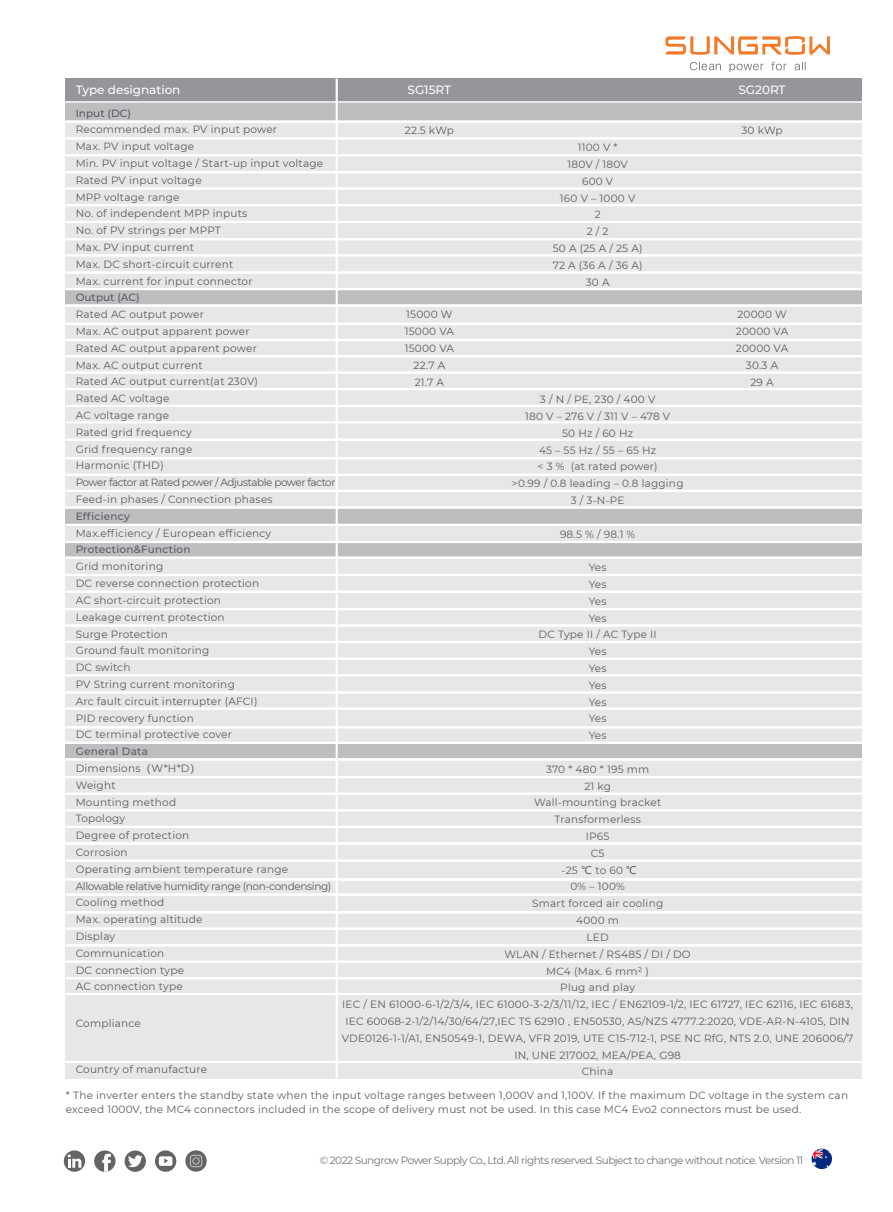
<style>
.page{position:relative;width:893px;height:1212px;background:#fff}
.page>*{position:absolute;margin:0;border:0;box-sizing:border-box;transform-origin:0 0}
.t1{font:500 12px "Montserrat";color:#fff}
.t2{font:10.5px/16.8px "Montserrat";letter-spacing:.02em;color:#5b5b5e}
.t3{font:10.5px/16.8px "Montserrat";letter-spacing:.02em;color:#5d5c5e;text-align:center}
.t4{font:10.5px "Montserrat";letter-spacing:-.05em;color:#6f7073}
.t5{font:500 10.5px "Montserrat";letter-spacing:.02em;color:#5b5b5e}
.t6{font:500 10.5px "Montserrat";color:#5b5b5e}
.s1{font-weight:500}
.s2{font-family:"Microsoft Ya Hei"}
</style>
<div class="page">
<svg style="left:665px;top:36px;width:165px;height:19px"></svg>
<svg style="left:690px;top:62px;width:31px;height:8px"></svg>
<svg style="left:729px;top:64px;width:34px;height:8px"></svg>
<svg style="left:795px;top:62px;width:11px;height:8px"></svg>
<svg style="left:771px;top:62px;width:15px;height:8px"></svg>
<div style="left:125px;top:1150px;width:21px;height:22px;background:#666363;border-radius:50%"></div>
<svg style="left:128px;top:1155px;width:15px;height:12px"></svg>
<svg style="left:64px;top:1150px;width:21px;height:22px"></svg>
<svg style="left:68px;top:1154px;width:13px;height:14px"></svg>
<svg style="left:155px;top:1150px;width:21px;height:22px"></svg>
<svg style="left:159px;top:1156px;width:13px;height:10px"></svg>
<svg style="left:94px;top:1150px;width:22px;height:22px"></svg>
<svg style="left:102px;top:1154px;width:9px;height:17px"></svg>
<svg style="left:185px;top:1150px;width:22px;height:21px"></svg>
<svg style="left:190px;top:1155px;width:12px;height:12px"></svg>
<svg style="left:811px;top:1149px;width:21px;height:20px"></svg>
<svg style="left:811px;top:1149px;width:20px;height:18px"></svg>
<div style="left:65px;top:79px;width:797px;height:1000px;background:#e6e7e8"></div>
<div style="left:65px;top:541px;width:797px;height:18px;background:#bcbec0"></div>
<div style="left:65px;top:507px;width:797px;height:18px;background:#bcbec0"></div>
<div style="left:65px;top:742px;width:797px;height:18px;background:#bcbec0"></div>
<div style="left:65px;top:288px;width:797px;height:18px;background:#bcbec0"></div>
<hr style="left:65px;top:961px;width:798px;height:2px;background:#fff">
<hr style="left:66px;top:977px;width:797px;height:2px;background:#fff">
<hr style="left:65px;top:993px;width:798px;height:2px;background:#fff">
<div style="left:65px;top:79px;width:797px;height:22px;background:#949699"></div>
<div style="left:65px;top:103px;width:797px;height:18px;background:#bcbec0"></div>
<hr style="left:336px;top:79px;width:2px;height:1001px;background:#fff">
<hr style="left:66px;top:860px;width:797px;height:2px;background:#fff">
<hr style="left:65px;top:878px;width:798px;height:2px;background:#fff">
<hr style="left:65px;top:911px;width:797px;height:2px;background:#fff">
<hr style="left:66px;top:928px;width:797px;height:2px;background:#fff">
<hr style="left:66px;top:944px;width:797px;height:2px;background:#fff">
<hr style="left:66px;top:894px;width:797px;height:2px;background:#fff">
<hr style="left:65px;top:121px;width:798px;height:2px;background:#fff">
<hr style="left:65px;top:137px;width:798px;height:2px;background:#fff">
<hr style="left:65px;top:154px;width:798px;height:2px;background:#fff">
<hr style="left:65px;top:171px;width:798px;height:2px;background:#fff">
<hr style="left:65px;top:188px;width:798px;height:2px;background:#fff">
<hr style="left:65px;top:204px;width:798px;height:2px;background:#fff">
<hr style="left:65px;top:221px;width:798px;height:2px;background:#fff">
<hr style="left:65px;top:238px;width:798px;height:2px;background:#fff">
<hr style="left:65px;top:254px;width:798px;height:2px;background:#fff">
<hr style="left:65px;top:271px;width:798px;height:3px;background:#fff">
<hr style="left:65px;top:288px;width:798px;height:2px;background:#fff">
<hr style="left:65px;top:304px;width:798px;height:3px;background:#fff">
<hr style="left:65px;top:323px;width:798px;height:2px;background:#fff">
<hr style="left:65px;top:339px;width:798px;height:2px;background:#fff">
<hr style="left:65px;top:355px;width:798px;height:2px;background:#fff">
<hr style="left:66px;top:405px;width:797px;height:2px;background:#fff">
<hr style="left:65px;top:371px;width:798px;height:3px;background:#fff">
<hr style="left:66px;top:421px;width:797px;height:2px;background:#fff">
<hr style="left:65px;top:388px;width:798px;height:2px;background:#fff">
<hr style="left:65px;top:439px;width:798px;height:2px;background:#fff">
<hr style="left:65px;top:457px;width:797px;height:2px;background:#fff">
<hr style="left:65px;top:506px;width:798px;height:3px;background:#fff">
<hr style="left:65px;top:474px;width:798px;height:2px;background:#fff">
<hr style="left:65px;top:490px;width:798px;height:2px;background:#fff">
<hr style="left:65px;top:524px;width:798px;height:2px;background:#fff">
<hr style="left:65px;top:541px;width:798px;height:2px;background:#fff">
<hr style="left:65px;top:557px;width:798px;height:2px;background:#fff">
<hr style="left:65px;top:624px;width:798px;height:3px;background:#fff">
<hr style="left:65px;top:608px;width:798px;height:2px;background:#fff">
<hr style="left:65px;top:674px;width:798px;height:2px;background:#fff">
<hr style="left:65px;top:691px;width:798px;height:2px;background:#fff">
<hr style="left:65px;top:707px;width:798px;height:3px;background:#fff">
<hr style="left:65px;top:726px;width:798px;height:2px;background:#fff">
<hr style="left:65px;top:641px;width:798px;height:2px;background:#fff">
<hr style="left:65px;top:574px;width:798px;height:2px;background:#fff">
<hr style="left:65px;top:658px;width:798px;height:2px;background:#fff">
<hr style="left:65px;top:591px;width:798px;height:2px;background:#fff">
<hr style="left:65px;top:742px;width:798px;height:2px;background:#fff">
<hr style="left:65px;top:758px;width:798px;height:2px;background:#fff">
<hr style="left:65px;top:776px;width:798px;height:2px;background:#fff">
<hr style="left:65px;top:793px;width:798px;height:2px;background:#fff">
<hr style="left:65px;top:809px;width:798px;height:2px;background:#fff">
<hr style="left:65px;top:826px;width:798px;height:2px;background:#fff">
<hr style="left:65px;top:842px;width:798px;height:2px;background:#fff">
<hr style="left:65px;top:1061px;width:797px;height:2px;background:#fff">
<p class="t1" style="left:76px;top:81px;width:106px">Type designation</p>
<p class="t1" style="left:408px;top:84px;width:45px">SG15RT</p>
<p class="t1" style="left:738px;top:83px;width:49px">SG20RT</p>
<p class="t5" style="left:76px;top:108px;width:57px">Input (DC)</p>
<p class="t2" style="left:76px;top:122px;width:249px">Recommended max. PV input power<br>Max. PV input voltage<br>Min. PV input voltage / Start-up input voltage<br>Rated PV input voltage<br>MPP voltage range<br>No. of independent MPP inputs<br>No. of PV strings per MPPT<br>Max. PV input current<br>Max. DC short-circuit current<br>Max. current for input connector</p>
<p class="t6" style="left:76px;top:293px;width:65px">Output (AC)</p>
<p class="t2" style="left:76px;top:306px;width:261px">Rated AC output power<br>Max. AC output apparent power<br>Rated AC output apparent power<br>Max. AC output current<br>Rated AC output current(at 230V)<br>Rated AC voltage<br>AC voltage range<br>Rated grid frequency<br>Grid frequency range<br>Harmonic (THD)<br>Power factor at Rated power / Adjustable power factor<br>Feed-in phases / Connection phases</p>
<p class="t5" style="left:76px;top:509px;width:56px">Ef昀椀ciency</p>
<p class="t2" style="left:76px;top:524px;width:197px">Max.ef昀椀ciency / European ef昀椀ciency</p>
<p class="t5" style="left:76px;top:542px;width:116px">Protection&amp;Function</p>
<p class="t2" style="left:76px;top:558px;width:185px">Grid monitoring<br>DC reverse connection protection<br>AC short-circuit protection<br>Leakage current protection<br>Surge Protection<br>Ground fault monitoring<br>DC switch<br>PV String current monitoring<br>Arc fault circuit interrupter (AFCI)<br>PID recovery function<br>DC terminal protective cover</p>
<p class="t2" style="left:76px;top:743px;width:257px"><span class="s1">General Data<br></span>Dimensions<span class="s2">（</span>W*H*D<span class="s2">）<br></span>Weight<br>Mounting method<br>Topology<br>Degree of protection<br>Corrosion<br>Operating ambient temperature range<br>Allowable relative humidity range (non-condensing)<br>Cooling method<br>Max. operating altitude<br>Display<br>Communication<br>DC connection type<br>AC connection type</p>
<p class="t2" style="left:76px;top:1015px;width:67px">Compliance</p>
<p class="t2" style="left:76px;top:1061px;width:133px">Country of manufacture</p>
<p class="t2" style="left:405px;top:122px;width:51px">22.5 kWp</p>
<p class="t2" style="left:741px;top:122px;width:43px">30 kWp</p>
<p class="t3" style="left:560px;top:139px;width:77px">1100 V *<br>180V / 180V<br>600 V<br>160 V – 1000 V<br>2<br>2 / 2</p>
<p class="t2" style="left:553px;top:240px;width:91px;text-align:center">50 A (25 A / 25 A)<br>72 A (36 A / 36 A)<br>30 A</p>
<p class="t2" style="left:405px;top:307px;width:51px;text-align:center">15000 W<br>15000 VA<br>15000 VA<br>22.7 A<br>21.7 A</p>
<p class="t2" style="left:736px;top:307px;width:54px;text-align:center">20000 W<br>20000 VA<br>20000 VA<br>30.3 A<br>29 A</p>
<p class="t3" style="left:512px;top:391px;width:173px">3 / N / PE, 230 / 400 V<br>180 V – 276 V / 311 V – 478 V<br>50 Hz / 60 Hz<br>45 – 55 Hz / 55 – 65 Hz<br>&lt; 3 % (at rated power)<br>&gt;0.99 / 0.8 leading – 0.8 lagging<br>3 / 3-N-PE</p>
<p class="t3" style="left:560px;top:526px;width:77px">98.5 % / 98.1 %</p>
<p class="t3" style="left:539px;top:559px;width:120px">Yes<br>Yes<br>Yes<br>Yes<br>DC Type II / AC Type II<br>Yes<br>Yes<br>Yes<br>Yes<br>Yes<br>Yes</p>
<p class="t3" style="left:342px;top:761px;width:513px">370 * 480 * 195 mm<br>21 kg<br>Wall-mounting bracket<br>Transformerless<br>IP65<br>C5<br>-25 <span class="s2">℃</span> to 60 <span class="s2">℃<br></span>0% – 100%<br>Smart forced air cooling<br>4000 m<br>LED<br>WLAN / Ethernet / RS485 / DI / DO<br>MC4 (Max. 6 mm² )<br>Plug and play<br>IEC / EN 61000-6-1/2/3/4, IEC 61000-3-2/3/11/12, IEC / EN62109-1/2, IEC 61727, IEC 62116, IEC 61683,<br>IEC 60068-2-1/2/14/30/64/27,IEC TS 62910 , EN50530, AS/NZS 4777.2:2020, VDE-AR-N-4105, DIN<br>VDE0126-1-1/A1, EN50549-1, DEWA, VFR 2019, UTE C15-712-1, PSE NC RfG, NTS 2.0, UNE 206006/7<br>IN, UNE 217002, MEA/PEA, G98<br>China</p>
<p class="t2" style="left:66px;top:1089px;width:784px;line-height:13.5px">* The inverter enters the standby state when the input voltage ranges between 1,000V and 1,100V. If the maximum DC voltage in the system can exceed 1000V, the MC4 connectors included in the scope of delivery must not be used. In this case MC4 Evo2 connectors must be used.</p>
<p class="t4" style="left:320px;top:1156px;width:485px">© 2022 Sungrow Power Supply Co., Ltd. All rights reserved. Subject to change without notice. Version 11</p>
</div>
